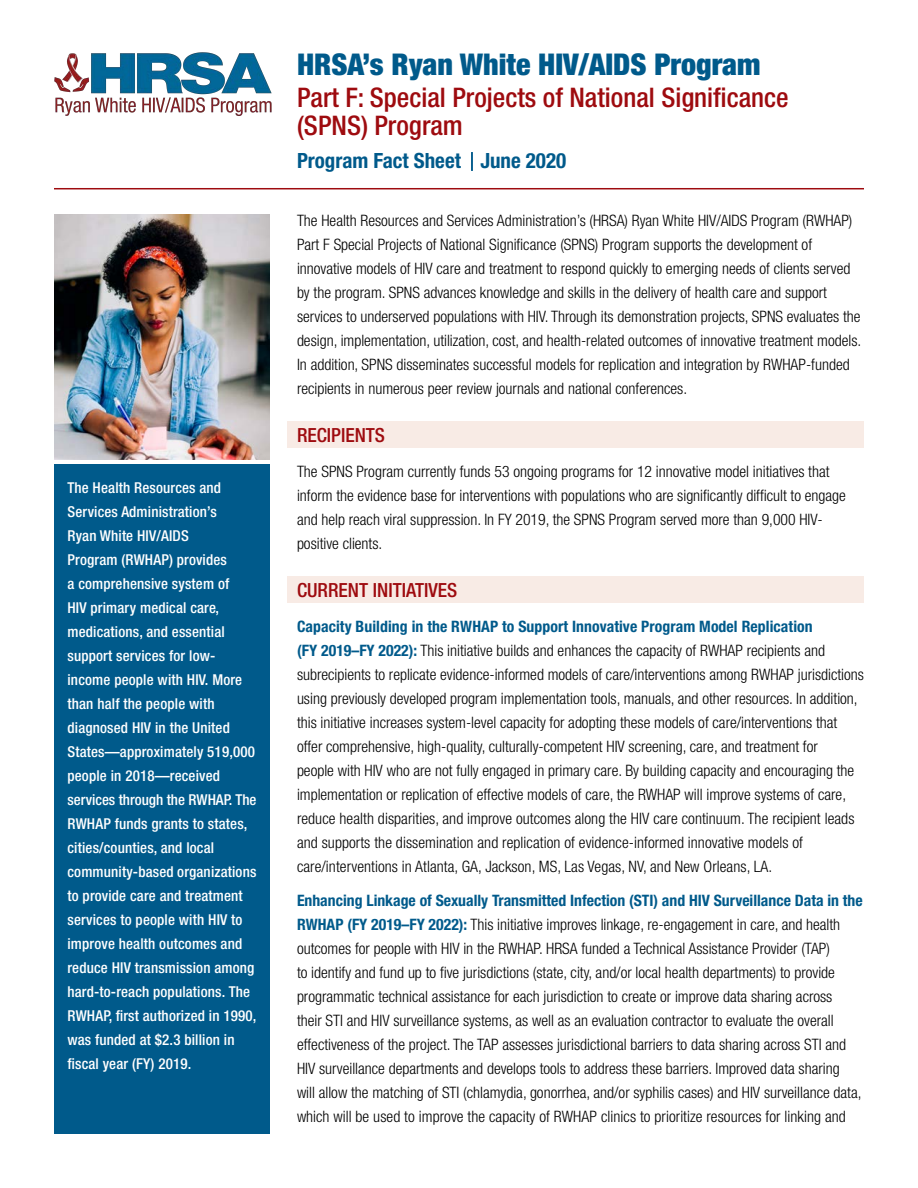
<style>
.page{position:relative;width:918px;height:1188px;background:#fff}
.page>*{position:absolute;margin:0;border:0;box-sizing:border-box;transform-origin:0 0}
.t1{font:900 condensed 30px "Helvetica Neue LT Std";color:#005a8b}
.t2{font:500 condensed 27px/28.5px "Helvetica Neue LT Std";color:#9e0b0f}
.t3{font:700 condensed 21px "Helvetica Neue LT Std";color:#005a8b}
.t4{font:500 condensed 19.5px "Helvetica Neue LT Std";color:#9e0b0f}
.t5{font:300 condensed 15.75px/24px "Helvetica Neue LT Std";color:#000}
.t6{font:500 condensed 15px/24px "Helvetica Neue LT Std";letter-spacing:.01em;color:#fff}
.s1{font-weight:700;color:#005a8b}
</style>
<div class="page">
<div style="left:54px;top:214px;width:216px;height:920px;background:#005a8b"></div>
<img style="left:54px;top:214px;width:216px;height:246px">
<hr style="left:54px;top:460px;width:217px;height:3px;background:#fff">
<hr style="left:54px;top:188px;width:810px;height:1px;background:#9e0b0f">
<svg style="left:471px;top:152px;width:2px;height:19px"></svg>
<div style="left:287px;top:421px;width:577px;height:27px;background:#f8ebe5"></div>
<div style="left:287px;top:577px;width:577px;height:26px;background:#f8ebe5"></div>
<img style="left:54px;top:52px;width:218px;height:64px">
<p class="t6" style="left:68px;top:476px;width:191px">The Health Resources and<br>Services Administration’s<br>Ryan White HIV/AIDS<br>Program (RWHAP) provides<br>a comprehensive system of<br>HIV primary medical care, medications, and essential support services for low&shy;income people with HIV. More than half the people with diagnosed HIV in the United<br>States—approximately 519,000 people in 2018—received services through the RWHAP. The<br>RWHAP funds grants to states, cities/counties, and local community-based organizations to provide care and treatment services to people with HIV to improve health outcomes and reduce HIV transmission among hard-to-reach populations. The<br>RWHAP, first authorized in 1990, was funded at $2.3 billion in fiscal year (FY) 2019.</p>
<h1 class="t1" style="left:297px;top:46px;width:465px">HRSA’s Ryan White HIV/AIDS Program</h1>
<h2 class="t2" style="left:297px;top:83px;width:493px">Part F: Special Projects of National Significance (SPNS) Program</h2>
<h3 class="t3" style="left:297px;top:148px;width:271px">Program Fact Sheet June 2020</h3>
<p class="t5" style="left:297px;top:208px;width:566px">The Health Resources and Services Administration’s (HRSA) Ryan White HIV/AIDS Program (RWHAP)<br>Part F Special Projects of National Significance (SPNS) Program supports the development of innovative models of HIV care and treatment to respond quickly to emerging needs of clients served by the program. SPNS advances knowledge and skills in the delivery of health care and support services to underserved populations with HIV. Through its demonstration projects, SPNS evaluates the design, implementation, utilization, cost, and health-related outcomes of innovative treatment models.<br>In addition, SPNS disseminates successful models for replication and integration by RWHAP-funded recipients in numerous peer review journals and national conferences.</p>
<p class="t4" style="left:297px;top:424px;width:90px">RECIPIENTS</p>
<p class="t5" style="left:297px;top:459px;width:551px">The SPNS Program currently funds 53 ongoing programs for 12 innovative model initiatives that inform the evidence base for interventions with populations who are significantly difficult to engage and help reach viral suppression. In FY 2019, the SPNS Program served more than 9,000 HIV&shy;positive clients.</p>
<p class="t4" style="left:297px;top:579px;width:162px">CURRENT INITIATIVES</p>
<p class="t5" style="left:297px;top:614px;width:569px"><span class="s1">Capacity Building in the RWHAP to Support Innovative Program Model Replication<br>(FY 2019–FY 2022):</span> This initiative builds and enhances the capacity of RWHAP recipients and subrecipients to replicate evidence-informed models of care/interventions among RWHAP jurisdictions using previously developed program implementation tools, manuals, and other resources. In addition, this initiative increases system-level capacity for adopting these models of care/interventions that offer comprehensive, high-quality, culturally-competent HIV screening, care, and treatment for<br>people with HIV who are not fully engaged in primary care. By building capacity and encouraging the implementation or replication of effective models of care, the RWHAP will improve systems of care, reduce health disparities, and improve outcomes along the HIV care continuum. The recipient leads and supports the dissemination and replication of evidence-informed innovative models of care/interventions in Atlanta, GA, Jackson, MS, Las Vegas, NV, and New Orleans, LA.</p>
<p class="t5" style="left:297px;top:888px;width:567px"><span class="s1">Enhancing Linkage of Sexually Transmitted Infection (STI) and HIV Surveillance Data in the RWHAP (FY 2019–FY 2022):</span> This initiative improves linkage, re-engagement in care, and health outcomes for people with HIV in the RWHAP. HRSA funded a Technical Assistance Provider (TAP)<br>to identify and fund up to five jurisdictions (state, city, and/or local health departments) to provide programmatic technical assistance for each jurisdiction to create or improve data sharing across<br>their STI and HIV surveillance systems, as well as an evaluation contractor to evaluate the overall effectiveness of the project. The TAP assesses jurisdictional barriers to data sharing across STI and HIV surveillance departments and develops tools to address these barriers. Improved data sharing<br>will allow the matching of STI (chlamydia, gonorrhea, and/or syphilis cases) and HIV surveillance data, which will be used to improve the capacity of RWHAP clinics to prioritize resources for linking and</p>
</div>
